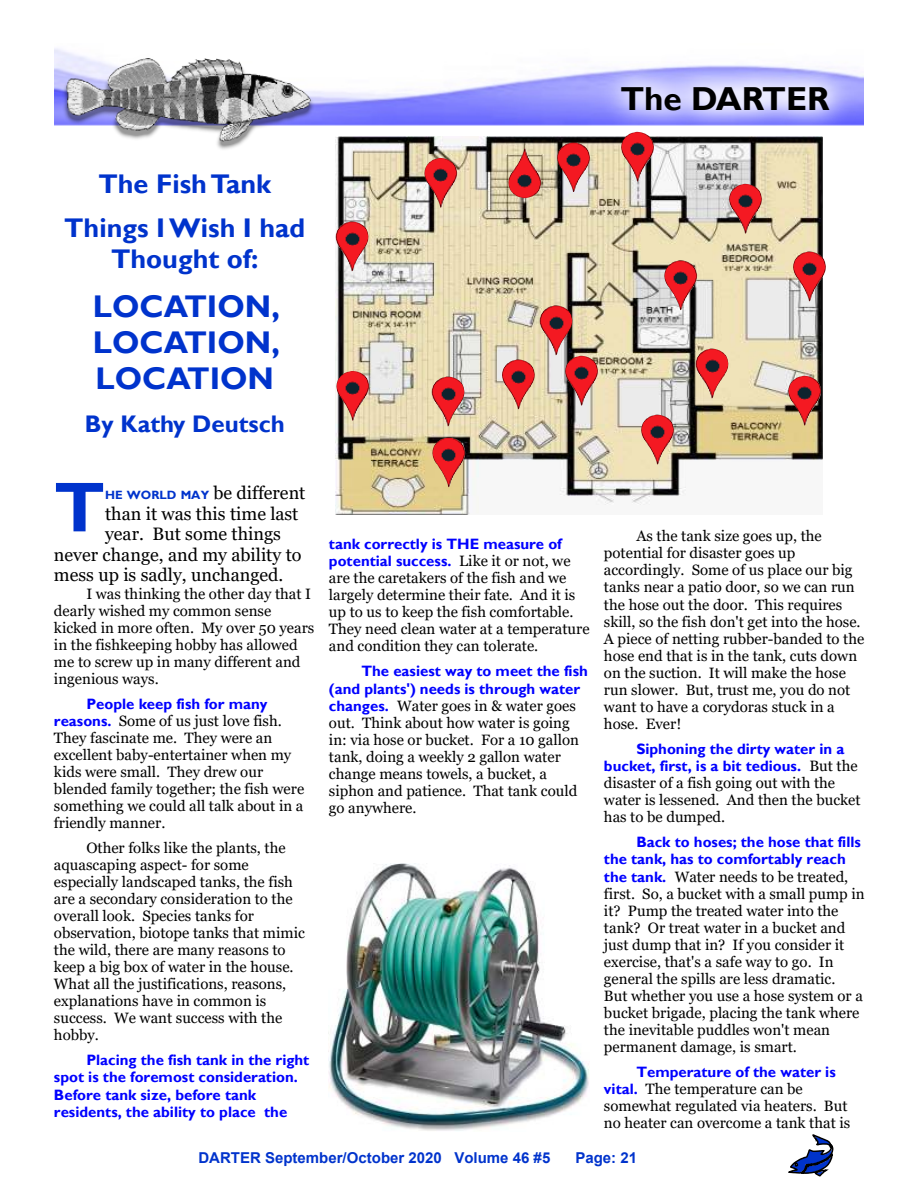
<style>
.page{position:relative;width:918px;height:1188px;background:#fff}
.page>*{position:absolute;margin:0;border:0;box-sizing:border-box;transform-origin:0 0}
.t1{font:700 70.95px "Gill Sans";color:#03c}
.t2{font:700 33.15px "Gill Sans";color:#000}
.t3{font:700 31.35px/36.3px "Gill Sans";color:#03c;text-align:justify}
.t4{font:700 27px/44.2px "Gill Sans";color:#03c;text-align:center}
.t5{font:700 24px "Gill Sans";color:#03c}
.t6{font:18px "Georgia";color:#000}
.t7{font:15px/17.1px "Georgia";color:#000}
.t8{font:700 15px/17.4px "Gill Sans";color:#00f}
.t9{font:700 15px "Arial";color:#03c}
.s1{font-family:"Gill Sans";font-weight:700;font-size:12px;color:#03c}
.s2{font-family:"Gill Sans";font-weight:700;color:#00f}
.s3{font-family:"Georgia";font-weight:400;color:#000}
</style>
<div class="page">
<img style="left:54px;top:48px;width:532px;height:78px">
<img style="left:586px;top:65px;width:278px;height:92px">
<img style="left:61px;top:59px;width:255px;height:90px">
<img style="left:66px;top:59px;width:245px;height:82px">
<svg style="left:788px;top:1134px;width:46px;height:43px"></svg>
<img style="left:335px;top:136px;width:487px;height:378px">
<img style="left:729px;top:184px;width:34px;height:50px">
<img style="left:695px;top:349px;width:34px;height:49px">
<img style="left:621px;top:132px;width:34px;height:50px">
<img style="left:557px;top:142px;width:34px;height:50px">
<img style="left:565px;top:356px;width:34px;height:50px">
<img style="left:788px;top:376px;width:34px;height:50px">
<img style="left:432px;top:437px;width:34px;height:50px">
<img style="left:336px;top:371px;width:34px;height:50px">
<img style="left:335px;top:221px;width:34px;height:50px">
<img style="left:539px;top:305px;width:34px;height:50px">
<img style="left:431px;top:377px;width:34px;height:49px">
<img style="left:641px;top:415px;width:34px;height:49px">
<img style="left:424px;top:158px;width:34px;height:50px">
<img style="left:508px;top:148px;width:34px;height:50px">
<img style="left:502px;top:359px;width:34px;height:50px">
<img style="left:664px;top:260px;width:34px;height:50px">
<img style="left:793px;top:252px;width:33px;height:49px">
<img style="left:329px;top:864px;width:260px;height:267px">
<h2 class="t2" style="left:620px;top:87px;width:211px">The DARTER</h2>
<h3 class="t4" style="left:64px;top:164px;width:243px">The Fish Tank<br>Things I Wish I had</h3>
<h3 class="t4" style="left:111px;top:240px;width:149px">Thought of:</h3>
<h3 class="t3" style="left:93px;top:291px;width:189px">LOCATION, LOCATION, LOCATION</h3>
<h3 class="t5" style="left:85px;top:415px;width:201px">By Kathy Deutsch</h3>
<h1 class="t1" style="left:54px;top:482px;width:53px">T</h1>
<p class="t6" style="left:105px;top:486px;width:202px"><span class="s1">HE WORLD MAY</span> be different</p>
<p class="t6" style="left:105px;top:506px;width:195px">than it was this time last</p>
<p class="t6" style="left:105px;top:527px;width:178px">year. But some things</p>
<p class="t6" style="left:54px;top:547px;width:249px">never change, and my ability to</p>
<p class="t6" style="left:54px;top:567px;width:231px">mess up is sadly, unchanged.</p>
<p class="t7" style="left:54px;top:586px;width:262px;text-indent:32px">I was thinking the other day that I dearly wished my common sense kicked in more often. My over 50 years in the fishkeeping hobby has allowed me to screw up in many different and ingenious ways.</p>
<p class="t8" style="left:86px;top:696px;width:183px">People keep fish for many</p>
<p class="t7" style="left:54px;top:713px;width:252px"><span class="s2">reasons.</span> Some of us just love fish.<br>They fascinate me. They were an excellent baby-entertainer when my kids were small. They drew our blended family together; the fish were something we could all talk about in a friendly manner.</p>
<p class="t7" style="left:54px;top:840px;width:252px;text-indent:32px">Other folks like the plants, the aquascaping aspect- for some especially landscaped tanks, the fish are a secondary consideration to the overall look. Species tanks for observation, biotope tanks that mimic the wild, there are many reasons to keep a big box of water in the house.<br>What all the justifications, reasons, explanations have in common is success. We want success with the hobby.</p>
<p class="t8" style="left:54px;top:1053px;width:257px;text-indent:32px">Placing the fish tank in the right spot is the foremost consideration.<br>Before tank size, before tank residents, the ability to place the</p>
<p class="t8" style="left:329px;top:537px;width:243px">tank correctly is THE measure of potential success. <span class="s3">Like it or not, we</span></p>
<p class="t7" style="left:329px;top:571px;width:262px">are the caretakers of the fish and we largely determine their fate. And it is up to us to keep the fish comfortable.<br>They need clean water at a temperature and condition they can tolerate.</p>
<p class="t8" style="left:329px;top:664px;width:260px;text-indent:32px">The easiest way to meet the fish (and plants') needs is through water</p>
<p class="t7" style="left:329px;top:698px;width:251px"><span class="s2">changes.</span> Water goes in &amp; water goes out. Think about how water is going in: via hose or bucket. For a 10 gallon tank, doing a weekly 2 gallon water change means towels, a bucket, a siphon and patience. That tank could go anywhere.</p>
<p class="t7" style="left:604px;top:529px;width:262px;text-indent:32px">As the tank size goes up, the potential for disaster goes up accordingly. Some of us place our big tanks near a patio door, so we can run the hose out the door. This requires skill, so the fish don't get into the hose.<br>A piece of netting rubber-banded to the hose end that is in the tank, cuts down on the suction. It will make the hose run slower. But, trust me, you do not want to have a corydoras stuck in a hose. Ever!</p>
<p class="t8" style="left:604px;top:741px;width:255px;text-indent:32px">Siphoning the dirty water in a bucket, first, is a bit tedious. <span class="s3">But the</span></p>
<p class="t7" style="left:604px;top:775px;width:258px">disaster of a fish going out with the water is lessened. And then the bucket has to be dumped.</p>
<p class="t8" style="left:604px;top:835px;width:258px;text-indent:32px">Back to hoses; the hose that fills the tank, has to comfortably reach</p>
<p class="t7" style="left:604px;top:869px;width:262px"><span class="s2">the tank.</span> Water needs to be treated, first. So, a bucket with a small pump in it? Pump the treated water into the tank? Or treat water in a bucket and just dump that in? If you consider it exercise, that's a safe way to go. In general the spills are less dramatic.<br>But whether you use a hose system or a bucket brigade, placing the tank where the inevitable puddles won't mean permanent damage, is smart.</p>
<p class="t8" style="left:636px;top:1065px;width:201px">Temperature of the water is</p>
<p class="t7" style="left:604px;top:1082px;width:248px"><span class="s2">vital.</span> The temperature can be somewhat regulated via heaters. But no heater can overcome a tank that is</p>
<p class="t9" style="left:198px;top:1152px;width:353px">DARTER September/October 2020 Volume 46 #5</p>
<p class="t9" style="left:575px;top:1152px;width:63px">Page: 21</p>
</div>
